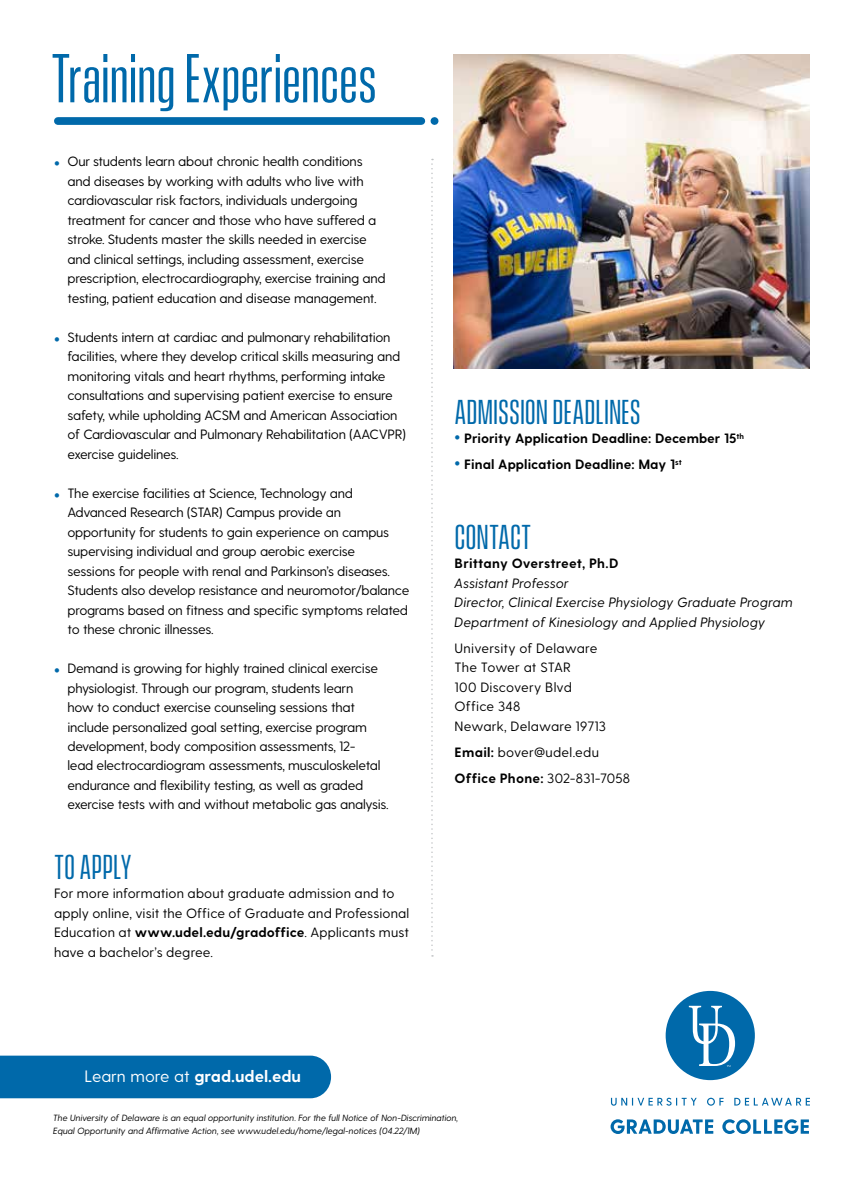
<style>
.page{position:relative;width:864px;height:1188px;background:#fff}
.page>*{position:absolute;margin:0;border:0;box-sizing:border-box;transform-origin:0 0}
.t1{font:63px "Vanguard CF";letter-spacing:-.01em;color:#0069aa}
.t2{font:31.5px "Vanguard CF";color:#0069aa}
.t3{font:700 16.5px "Greycliff CF";color:#fff}
.t4{font:13.5px/19.5px "Greycliff CF";letter-spacing:-.02em;color:#000}
.t5{font:13.5px/19.5px "Greycliff CF";letter-spacing:.005em;color:#000}
.t6{font:italic 13.5px/19.5px "Greycliff CF";letter-spacing:.015em;color:#000}
.t7{font:700 13.5px "Greycliff CF";color:#000}
.t8{font:13.5px/19.5px "Greycliff CF";letter-spacing:.015em;color:#000}
.t9{font:13.5px/26.2px "Greycliff CF";letter-spacing:.02em;color:#000}
.t10{font:italic 9px/13.5px "Greycliff CF";color:#000}
.s1{font-family:"Garamond Premr Pro";color:#0069aa}
.s2{font-weight:700}
.s3{font-weight:400}
</style>
<div class="page">
<img style="left:454px;top:54px;width:356px;height:315px">
<div style="left:0;top:1056px;width:331px;height:42px;background:#0069aa"></div>
<svg style="left:431px;top:159px;width:2px;height:798px"></svg>
<div style="left:58px;top:117px;width:363px;height:8px;background:#0069aa"></div>
<div style="left:666px;top:991px;width:89px;height:89px;background:#0069aa;border-radius:50%"></div>
<svg style="left:689px;top:1006px;width:46px;height:61px"></svg>
<svg style="left:611px;top:1098px;width:86px;height:8px"></svg>
<svg style="left:707px;top:1098px;width:17px;height:8px"></svg>
<svg style="left:734px;top:1098px;width:76px;height:8px"></svg>
<svg style="left:611px;top:1119px;width:102px;height:15px"></svg>
<svg style="left:722px;top:1119px;width:87px;height:15px"></svg>
<h1 class="t1" style="left:51px;top:42px;width:328px">Training Experiences</h1>
<p class="t4" style="left:68px;top:152px;width:320px;text-indent:-14px"><span class="s1">•</span> Our students learn about chronic health conditions and diseases by working with adults who live with cardiovascular risk factors, individuals undergoing treatment for cancer and those who have suffered a stroke. Students master the skills needed in exercise and clinical settings, including assessment, exercise prescription, electrocardiography, exercise training and testing, patient education and disease management.</p>
<p class="t4" style="left:68px;top:327px;width:340px;text-indent:-14px"><span class="s1">•</span> Students intern at cardiac and pulmonary rehabilitation facilities, where they develop critical skills measuring and monitoring vitals and heart rhythms, performing intake consultations and supervising patient exercise to ensure safety, while upholding ACSM and American Association of Cardiovascular and Pulmonary Rehabilitation (AACVPR) exercise guidelines.</p>
<p class="t4" style="left:68px;top:483px;width:343px;text-indent:-14px"><span class="s1">•</span> The exercise facilities at Science, Technology and Advanced Research (STAR) Campus provide an opportunity for students to gain experience on campus supervising individual and group aerobic exercise<br>sessions for people with renal and Parkinson’s diseases.<br>Students also develop resistance and neuromotor/balance programs based on fitness and specific symptoms related to these chronic illnesses.</p>
<p class="t4" style="left:68px;top:659px;width:323px;text-indent:-14px"><span class="s1">•</span> Demand is growing for highly trained clinical exercise physiologist. Through our program, students learn<br>how to conduct exercise counseling sessions that include personalized goal setting, exercise program development, body composition assessments, 12-<br>lead electrocardiogram assessments, musculoskeletal endurance and flexibility testing, as well as graded exercise tests with and without metabolic gas analysis.</p>
<h2 class="t2" style="left:54px;top:848px;width:79px">TO APPLY</h2>
<p class="t5" style="left:54px;top:884px;width:357px">For more information about graduate admission and to apply online, visit the Office of Graduate and Professional Education at <span class="s2">www.udel.edu/gradoffice</span>. Applicants must have a bachelor’s degree.</p>
<h2 class="t2" style="left:455px;top:393px;width:188px">ADMISSION DEADLINES</h2>
<p class="t7" style="left:455px;top:430px;width:291px"><sup>•</sup> Priority Application Deadline: December 15<sup>th</sup></p>
<p class="t7" style="left:455px;top:456px;width:229px"><sup>•</sup> Final Application Deadline: May 1<sup>st</sup></p>
<h2 class="t2" style="left:455px;top:518px;width:78px">CONTACT</h2>
<p class="t7" style="left:455px;top:555px;width:166px">Brittany Overstreet, Ph.D</p>
<p class="t6" style="left:455px;top:573px;width:340px">Assistant Professor<br>Director, Clinical Exercise Physiology Graduate Program<br>Department of Kinesiology and Applied Physiology</p>
<p class="t8" style="left:455px;top:639px;width:153px">University of Delaware<br>The Tower at STAR<br>100 Discovery Blvd<br>Office 348<br>Newark, Delaware 19713</p>
<p class="t9" style="left:455px;top:740px;width:177px"><span class="s2">Email:</span> bover@udel.edu<br><span class="s2">Office Phone:</span> 302-831-7058</p>
<p class="t3" style="left:84px;top:1067px;width:218px"><span class="s3">Learn more at</span> grad.udel.edu</p>
<p class="t10" style="left:53px;top:1111px;width:407px">The University of Delaware is an equal opportunity institution. For the full Notice of Non-Discrimination,<br>Equal Opportunity and Affirmative Action, see www.udel.edu/home/legal-notices (04.22/1M)</p>
</div>
